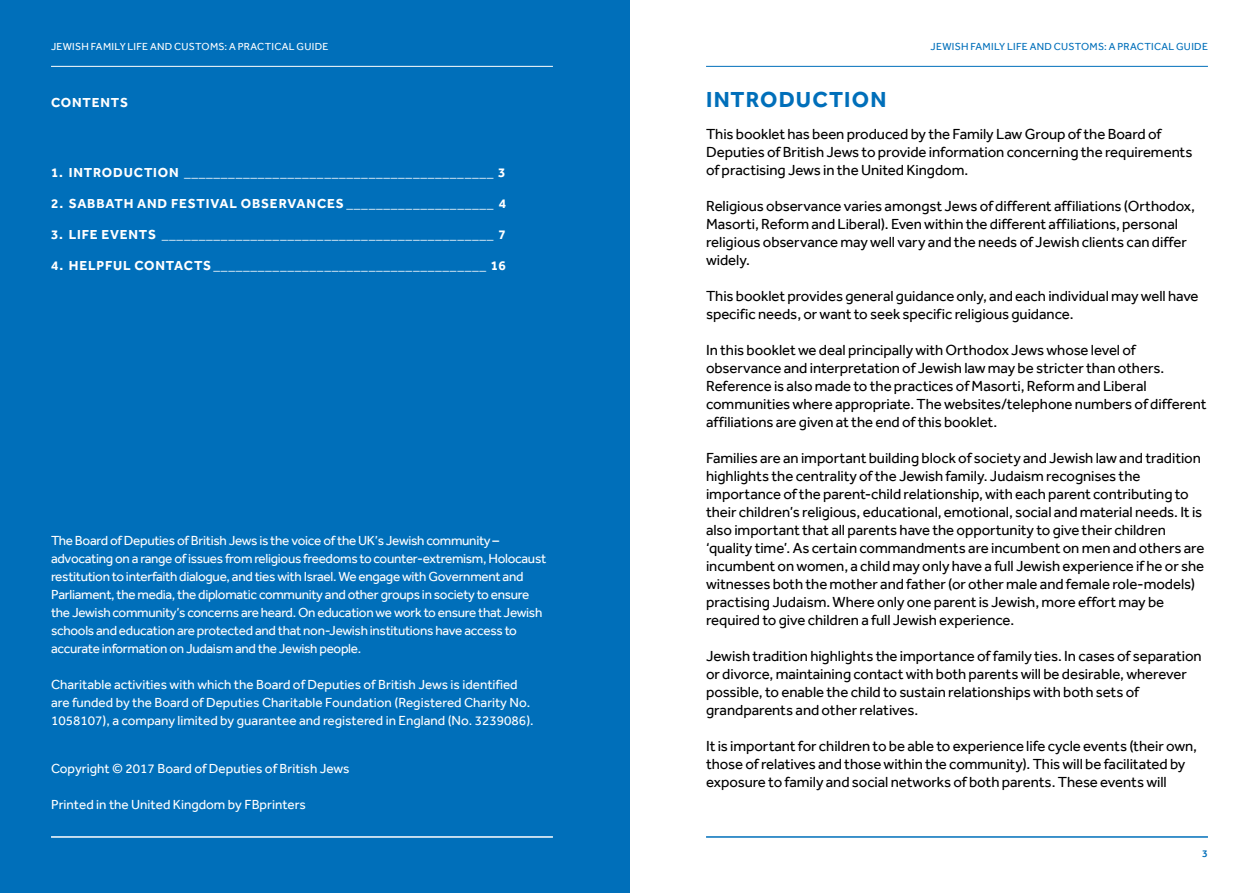
<style>
.page{position:relative;width:1259px;height:893px;background:#fff}
.page>*{position:absolute;margin:0;border:0;box-sizing:border-box;transform-origin:0 0}
.t1{font:700 22.5px "Effra";color:#006fba}
.t2{font:15px/18px "Effra W01";letter-spacing:-.005em;color:#000}
.t3{font:13.5px/18px "Effra W01";letter-spacing:-.02em;color:#fff}
.t4{font:13.5px/18px "Effra W01";color:#fff}
.t5{font:700 13.5px "Effra";letter-spacing:.06em;color:#fff}
.t6{font:10.5px "Effra W01";letter-spacing:.025em;color:#006fba}
.t7{font:10.5px "Effra W01";letter-spacing:.025em;color:#fff}
.t8{font:500 10.5px "Effra W01";color:#006fba}
</style>
<div class="page">
<hr style="left:706px;top:836px;width:502px;height:2px;background:#006fba">
<hr style="left:706px;top:66px;width:502px;height:1px;background:#006fba">
<div style="left:0;top:0;width:629px;height:893px;background:#006fba"></div>
<hr style="left:51px;top:66px;width:502px;height:1px;background:#fff">
<hr style="left:51px;top:836px;width:502px;height:2px;background:#fff">
<p class="t7" style="left:51px;top:40px;width:279px">JEWISH FAMILY LIFE AND CUSTOMS: A PRACTICAL GUIDE</p>
<p class="t5" style="left:51px;top:94px;width:21px">CONTENTS</p>
<p class="t5" style="left:51px;top:164px;width:456px">1. I NTRODUC TION __________________________________________ 3</p>
<p class="t5" style="left:51px;top:195px;width:456px">2. SABBATH AND FESTIVAL OBSERVANC ES ____________________ 4</p>
<p class="t5" style="left:51px;top:226px;width:456px">3. L IF E EVENTS _____________________________________________ 7</p>
<p class="t5" style="left:51px;top:257px;width:456px">4. H ELPF UL CONTAC TS _____________________________________ 16</p>
<p class="t3" style="left:51px;top:532px;width:497px">The Board of Deputies of British Jews is the voice of the UK’s Jewish community – advocating on a range of issues from religious freedoms to counter-extremism, Holocaust restitution to interfaith dialogue, and ties with Israel. We engage with Government and Parliament, the media, the diplomatic community and other groups in society to ensure the Jewish community’s concerns are heard. On education we work to ensure that Jewish schools and education are protected and that non-Jewish institutions have access to accurate information on Judaism and the Jewish people.</p>
<p class="t4" style="left:51px;top:676px;width:484px">Charitable activities with which the Board of Deputies of British Jews is identified are funded by the Board of Deputies Charitable Foundation (Registered Charity No.<br>1058107), a company limited by guarantee and registered in England (No. 3239086).</p>
<p class="t4" style="left:51px;top:760px;width:300px">Copyright © 2017 Board of Deputies of British Jews</p>
<p class="t4" style="left:51px;top:796px;width:256px">Printed in the United Kingdom by FBprinters</p>
<p class="t6" style="left:930px;top:40px;width:279px">JEWISH FAMILY LIFE AND CUSTOMS: A PRACTICAL GUIDE</p>
<h1 class="t1" style="left:706px;top:86px;width:16px">INTRODU</h1>
<h1 class="t1" style="left:812px;top:86px;width:32px">CTION</h1>
<p class="t2" style="left:706px;top:125px;width:488px">This booklet has been produced by the Family Law Group of the Board of<br>Deputies of British Jews to provide information concerning the requirements of practising Jews in the United Kingdom.</p>
<p class="t2" style="left:706px;top:197px;width:490px">Religious observance varies amongst Jews of different affiliations (Orthodox, Masorti, Reform and Liberal). Even within the different affiliations, personal religious observance may well vary and the needs of Jewish clients can differ widely.</p>
<p class="t2" style="left:706px;top:287px;width:494px">This booklet provides general guidance only, and each individual may well have specific needs, or want to seek specific religious guidance.</p>
<p class="t2" style="left:706px;top:341px;width:502px">In this booklet we deal principally with Orthodox Jews whose level of observance and interpretation of Jewish law may be stricter than others.<br>Reference is also made to the practices of Masorti, Reform and Liberal communities where appropriate. The websites/telephone numbers of different affiliations are given at the end of this booklet.</p>
<p class="t2" style="left:706px;top:449px;width:500px">Families are an important building block of society and Jewish law and tradition highlights the centrality of the Jewish family. Judaism recognises the importance of the parent-child relationship, with each parent contributing to their children’s religious, educational, emotional, social and material needs. It is also important that all parents have the opportunity to give their children ‘quality time’. As certain commandments are incumbent on men and others are incumbent on women, a child may only have a full Jewish experience if he or she witnesses both the mother and father (or other male and female role-models) practising Judaism. Where only one parent is Jewish, more effort may be required to give children a full Jewish experience.</p>
<p class="t2" style="left:706px;top:647px;width:497px">Jewish tradition highlights the importance of family ties. In cases of separation or divorce, maintaining contact with both parents will be desirable, wherever possible, to enable the child to sustain relationships with both sets of grandparents and other relatives.</p>
<p class="t2" style="left:706px;top:737px;width:492px">It is important for children to be able to experience life cycle events (their own, those of relatives and those within the community). This will be facilitated by exposure to family and social networks of both parents. These events will</p>
<p class="t8" style="left:1202px;top:848px;width:7px">3</p>
</div>
